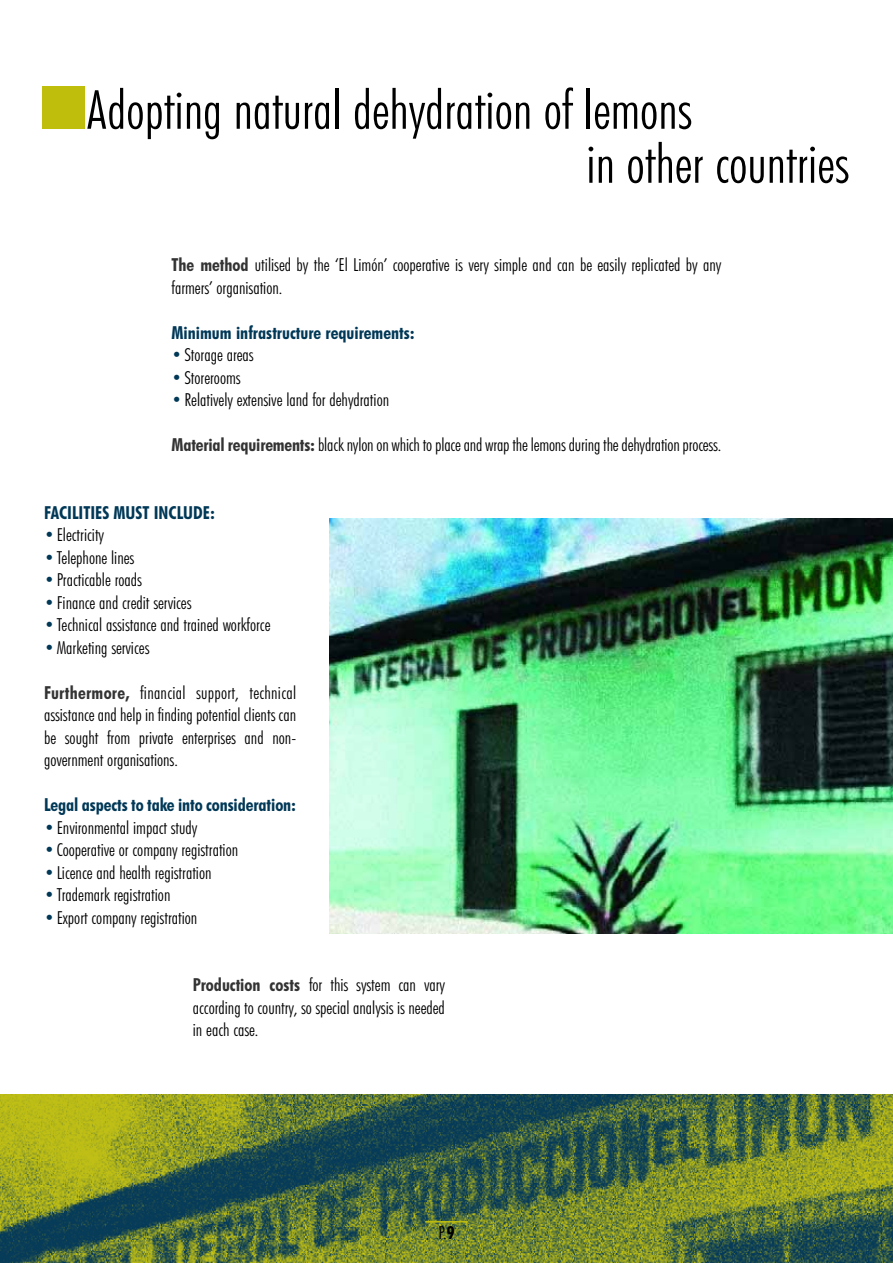
<style>
.page{position:relative;width:893px;height:1263px;background:#fff}
.page>*{position:absolute;margin:0;border:0;box-sizing:border-box;transform-origin:0 0}
.t1{font:300 condensed 54px/54px "Futura BT";color:#000}
.t2{font:300 condensed 18px/22.5px "Futura BT";color:#000;text-align:justify}
.t3{font:700 condensed 18px "Futura BT";color:#003857}
.s1{font-weight:700;color:#333}
.s2{color:#003857}
.s3{font-weight:700}
</style>
<div class="page">
<img style="left:0;top:1094px;width:893px;height:169px">
<div style="left:43px;top:86px;width:42px;height:43px;background:#c0be0d"></div>
<img style="left:330px;top:519px;width:563px;height:414px">
<hr style="left:425px;top:1221px;width:43px;height:1px;background:#c0be0d">
<h1 class="t1" style="left:586px;top:85px;width:264px;text-indent:-500px">Adopting natural dehydration of lemons<br>in other countries</h1>
<p class="t2" style="left:172px;top:255px;width:551px"><span class="s1">The method</span> utilised by the ‘El Limón’ cooperative is very simple and can be easily replicated by any farmers’ organisation.</p>
<p class="t3" style="left:172px;top:325px;width:245px">Minimum infrastructure requirements:</p>
<p class="t2" style="left:172px;top:345px;width:84px"><span class="s2">•</span>Storage areas</p>
<p class="t2" style="left:172px;top:367px;width:71px"><span class="s2">•</span>Storerooms</p>
<p class="t2" style="left:172px;top:390px;width:219px"><span class="s2">•</span>Relatively extensive land for dehydration</p>
<p class="t2" style="left:172px;top:435px;width:551px"><span class="s1">Material requirements:</span> black nylon on which to place and wrap the lemons during the dehydration process.</p>
<p class="t3" style="left:44px;top:505px;width:173px">FACILITIES MUST INCLUDE:</p>
<p class="t2" style="left:44px;top:525px;width:62px"><span class="s2">•</span>Electricity</p>
<p class="t2" style="left:44px;top:547px;width:92px"><span class="s2">•</span>Telephone lines</p>
<p class="t2" style="left:44px;top:570px;width:99px"><span class="s2">•</span>Practicable roads</p>
<p class="t2" style="left:44px;top:592px;width:149px"><span class="s2">•</span>Finance and credit services</p>
<p class="t2" style="left:44px;top:615px;width:228px"><span class="s2">•</span>Technical assistance and trained workforce</p>
<p class="t2" style="left:44px;top:637px;width:107px"><span class="s2">•</span>Marketing services</p>
<p class="t2" style="left:44px;top:682px;width:254px"><span class="s1">Furthermore,</span> financial support, technical assistance and help in finding potential clients can be sought from private enterprises and non&shy;government organisations.</p>
<p class="t3" style="left:44px;top:797px;width:254px">Legal aspects to take into consideration:</p>
<p class="t2" style="left:44px;top:817px;width:155px"><span class="s2">•</span>Environmental impact study</p>
<p class="t2" style="left:44px;top:840px;width:196px"><span class="s2">•</span>Cooperative or company registration</p>
<p class="t2" style="left:44px;top:862px;width:169px"><span class="s2">•</span>Licence and health registration</p>
<p class="t2" style="left:44px;top:885px;width:128px"><span class="s2">•</span>Trademark registration</p>
<p class="t2" style="left:44px;top:907px;width:155px"><span class="s2">•</span>Export company registration</p>
<p class="t2" style="left:193px;top:975px;width:254px"><span class="s1">Production costs</span> for this system can vary according to country, so special analysis is needed in each case.</p>
<p class="t2" style="left:438px;top:1222px;width:18px">P.<span class="s3">9</span></p>
</div>
